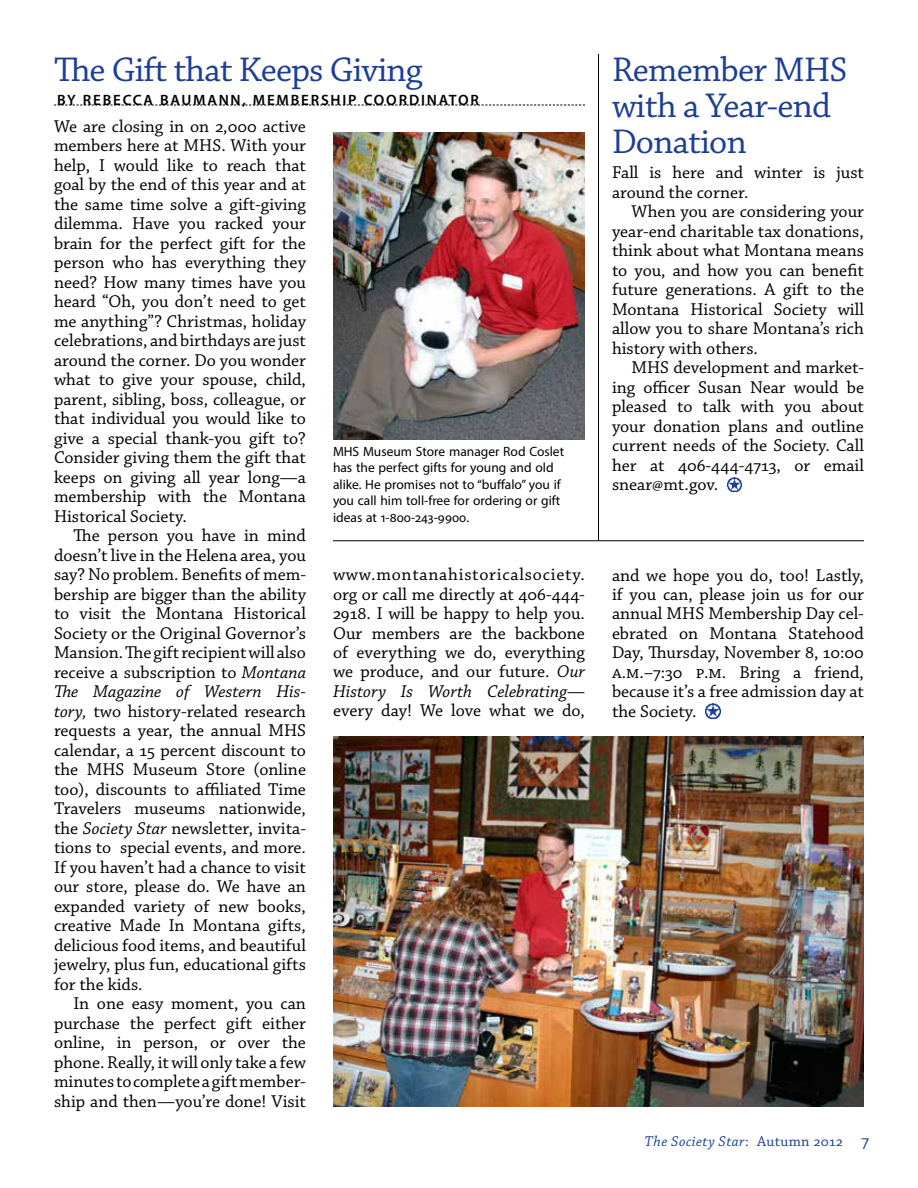
<style>
.page{position:relative;width:918px;height:1188px;background:#fff}
.page>*{position:absolute;margin:0;border:0;box-sizing:border-box;transform-origin:0 0}
.t1{font:36px/36px "Chaparral Pro";letter-spacing:-.02em;color:#1c3e94}
.t2{font:18px/19.5px "Chaparral Pro";color:#000;text-align:justify}
.t3{font:600 15px "Myriad Pro";letter-spacing:.12em;color:#000}
.t4{font:italic 15px "Chaparral Pro";letter-spacing:.03em;color:#1c3e94}
.t5{font:13.5px/16.5px "Myriad Pro";color:#000}
.s1{font-style:italic}
.s2{font-style:normal}
.s3{font-style:normal;font-size:18px}
</style>
<div class="page">
<img style="left:727px;top:477px;width:15px;height:15px">
<img style="left:706px;top:704px;width:14px;height:14px">
<svg style="left:54px;top:105px;width:531px;height:1px"></svg>
<hr style="left:598px;top:54px;width:1px;height:487px;background:#000">
<hr style="left:333px;top:540px;width:531px;height:1px;background:#000">
<img style="left:333px;top:132px;width:252px;height:308px">
<img style="left:333px;top:736px;width:531px;height:371px">
<h1 class="t1" style="left:54px;top:53px;width:370px">The Gift that Keeps Giving</h1>
<p class="t3" style="left:57px;top:90px;width:423px">BY REBECCA BAUMANN, MEMBERSHIP COORDINATOR</p>
<p class="t2" style="left:54px;top:117px;width:254px">We are closing in on 2,000 active members here at MHS. With your help, I would like to reach that goal by the end of this year and at the same time solve a gift-giving dilemma. Have you racked your brain for the perfect gift for the person who has everything they need? How many times have you heard “Oh, you don’t need to get me anything”? Christmas, holiday celebrations, and birthdays are just around the corner. Do you wonder what to give your spouse, child, parent, sibling, boss, colleague, or that individual you would like to give a special thank-you gift to?<br>Consider giving them the gift that keeps on giving all year long—a membership with the Montana Historical Society.</p>
<p class="t2" style="left:54px;top:526px;width:254px;text-indent:19px">The person you have in mind doesn’t live in the Helena area, you say? No problem. Benefits of mem&shy;bership are bigger than the ability to visit the Montana Historical Society or the Original Governor’s Mansion. The gift recipient will also receive a subscription to <span class="s1">Montana The Magazine of Western His&shy;tory,</span> two history-related research requests a year, the annual MHS calendar, a 15 percent discount to the MHS Museum Store (online too), discounts to affiliated Time Travelers museums nationwide, the <span class="s1">Society Star</span> newsletter, invita&shy;tions to special events, and more.<br>If you haven’t had a chance to visit our store, please do. We have an expanded variety of new books, creative Made In Montana gifts, delicious food items, and beautiful jewelry, plus fun, educational gifts for the kids.</p>
<p class="t2" style="left:54px;top:994px;width:254px;text-indent:19px">In one easy moment, you can purchase the perfect gift either online, in person, or over the phone. Really, it will only take a few minutes to complete a gift member&shy;ship and then—you’re done! Visit</p>
<p class="t5" style="left:333px;top:443px;width:233px">MHS Museum Store manager Rod Coslet has the perfect gifts for young and old alike. He promises not to “buffalo” you if you call him toll-free for ordering or gift ideas at 1-800-243-9900.</p>
<p class="t2" style="left:333px;top:565px;width:254px">www.montanahistoricalsociety. org or call me directly at 406-444- 2918. I will be happy to help you.<br>Our members are the backbone of everything we do, everything we produce, and our future. <span class="s1">Our History Is Worth Celebrating</span>— every day! We love what we do,</p>
<h1 class="t1" style="left:612px;top:53px;width:237px">Remember MHS with a Year-end<br>Donation</h1>
<p class="t2" style="left:612px;top:163px;width:254px">Fall is here and winter is just around the corner.</p>
<p class="t2" style="left:612px;top:202px;width:254px;text-indent:19px">When you are considering your year-end charitable tax donations, think about what Montana means to you, and how you can benefit future generations. A gift to the Montana Historical Society will allow you to share Montana’s rich history with others.</p>
<p class="t2" style="left:612px;top:358px;width:254px;text-indent:19px">MHS development and market&shy;ing officer Susan Near would be pleased to talk with you about your donation plans and outline current needs of the Society. Call her at 406-444-4713, or email snear@mt.gov.</p>
<p class="t2" style="left:612px;top:566px;width:254px">and we hope you do, too! Lastly, if you can, please join us for our annual MHS Membership Day cel&shy;ebrated on Montana Statehood Day, Thursday, November 8, 10:00 a.m.–7:30 p.m. Bring a friend, because it’s a free admission day at the Society.</p>
<p class="t4" style="left:645px;top:1133px;width:226px">The Society Star<span class="s2">: Autumn 2012</span> <span class="s3">7</span></p>
</div>
